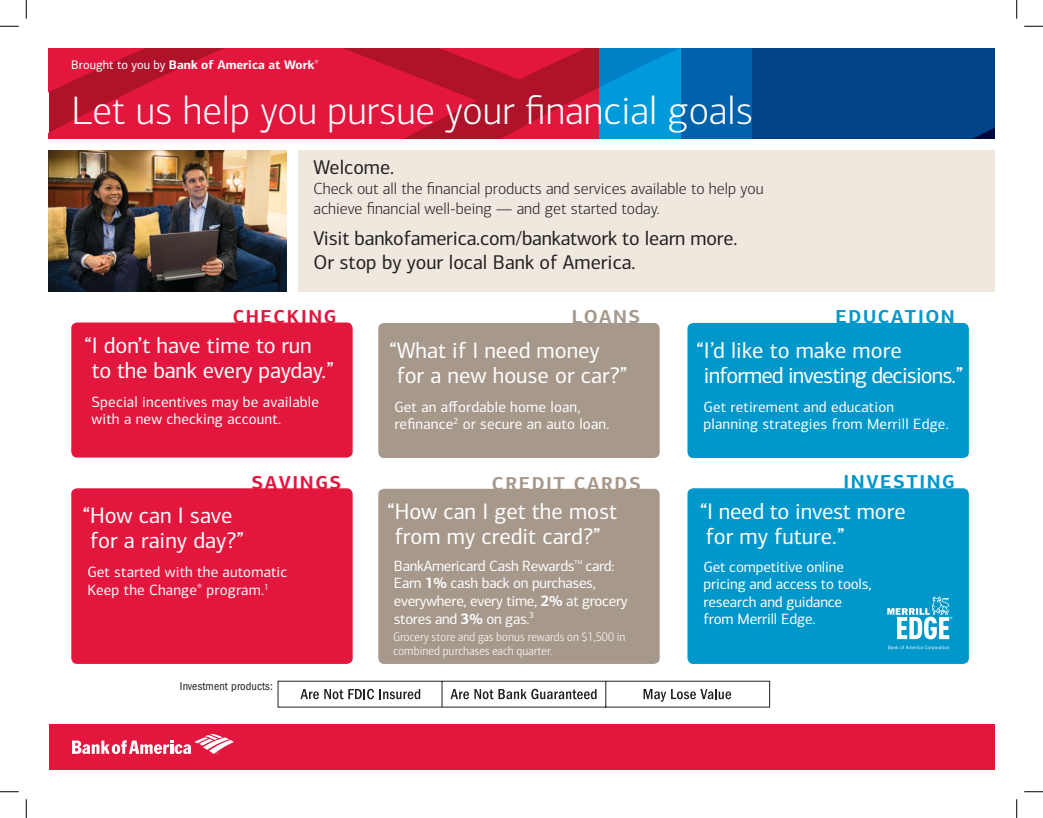
<style>
.page{position:relative;width:1043px;height:818px;background:#fff}
.page>*{position:absolute;margin:0;border:0;box-sizing:border-box;transform-origin:0 0}
.t1{font:300 40px "Connections";color:#fff}
.t2{font:22.5px/25px "Connections";color:#fff}
.t3{font:22.5px/25px "Connections";letter-spacing:-.04em;color:#fff}
.t4{font:20px/23.8px "Connections";letter-spacing:-.01em;color:#231f20}
.t5{font:700 18.75px "Connections";letter-spacing:.085em;color:#0097cb}
.t6{font:700 18.75px "Connections";letter-spacing:.085em;color:#a6988b}
.t7{font:700 18.75px "Connections";letter-spacing:.085em;color:#e3173e}
.t8{font:300 16.25px/20px "Connections";color:#231f20}
.t9{font:15px/17.5px "Connections";letter-spacing:.01em;color:#fff}
.t10{font:15px/17.5px "Connections";letter-spacing:-.02em;color:#fff}
.t11{font:15px/17.5px "Connections";letter-spacing:-.01em;color:#fff}
.t12{font:300 12.5px/13.8px "Connections Cond";letter-spacing:.01em;color:#fff}
.t13{font:700 12.5px "Connections";color:#fff}
.t14{font:condensed 11.88px "ITC Franklin Gothic Std";letter-spacing:.01em;color:#231f20}
.t15{font:5.88px "Connections";color:#fff}
.s1{font-weight:400}
.s2{font-weight:700}
</style>
<div class="page">
<svg style="left:49px;top:49px;width:550px;height:90px;background:#d11537"></svg>
<svg style="left:599px;top:49px;width:395px;height:90px;background:#00599d"></svg>
<div style="left:49px;top:724px;width:945px;height:45px;background:#e3173e"></div>
<svg style="left:72px;top:734px;width:162px;height:20px"></svg>
<img style="left:49px;top:150px;width:237px;height:142px">
<div style="left:298px;top:150px;width:696px;height:142px;background:#eee8df"></div>
<div style="left:71px;top:322px;width:281px;height:135px;background:#e3173e;border-radius:6px"></div>
<div style="left:378px;top:323px;width:281px;height:135px;background:#a6988b;border-radius:6px"></div>
<div style="left:71px;top:488px;width:281px;height:176px;background:#e3173e;border-radius:6px"></div>
<div style="left:687px;top:323px;width:281px;height:135px;background:#0097cb;border-radius:6px"></div>
<svg style="left:278px;top:680px;width:492px;height:27px"></svg>
<div style="left:378px;top:488px;width:281px;height:176px;background:#a6988b;border-radius:6px"></div>
<div style="left:687px;top:488px;width:281px;height:176px;background:#0097cb;border-radius:6px"></div>
<svg style="left:888px;top:645px;width:61px;height:5px"></svg>
<svg style="left:887px;top:596px;width:65px;height:43px"></svg>
<svg style="left:0;top:25px;width:19px;height:2px"></svg>
<svg style="left:1024px;top:25px;width:18px;height:2px"></svg>
<svg style="left:0;top:791px;width:19px;height:1px"></svg>
<svg style="left:1024px;top:791px;width:18px;height:1px"></svg>
<svg style="left:25px;top:0;width:2px;height:19px"></svg>
<svg style="left:25px;top:799px;width:2px;height:19px"></svg>
<svg style="left:1016px;top:0;width:1px;height:19px"></svg>
<svg style="left:1016px;top:799px;width:1px;height:19px"></svg>
<p class="t13" style="left:71px;top:57px;width:249px"><span class="s1">Brought to you by</span> Bank of America at Work<sup>®</sup></p>
<h1 class="t1" style="left:71px;top:88px;width:683px">Let us help you pursue your financial goals</h1>
<h3 class="t4" style="left:313px;top:155px;width:82px">Welcome.</h3>
<p class="t8" style="left:313px;top:178px;width:451px">Check out all the financial products and services available to help you achieve financial well-being — and get started today.</p>
<h3 class="t4" style="left:313px;top:226px;width:425px">Visit bankofamerica.com/bankatwork to learn more.<br>Or stop by your local Bank of America.</h3>
<p class="t7" style="left:233px;top:305px;width:105px">CHECKING</p>
<h2 class="t2" style="left:92px;top:333px;width:243px;text-indent:-8px">“I don’t have time to run to the bank every payday.”</h2>
<p class="t9" style="left:92px;top:393px;width:229px">Special incentives may be available with a new checking account.</p>
<p class="t6" style="left:571px;top:305px;width:70px">LOANS</p>
<h2 class="t2" style="left:397px;top:338px;width:232px;text-indent:-8px">“What if I need money for a new house or car?”</h2>
<p class="t9" style="left:394px;top:398px;width:217px">Get an affordable home loan, refinance<sup>2</sup> or secure an auto loan.</p>
<p class="t5" style="left:835px;top:305px;width:121px">EDUCATION</p>
<h2 class="t3" style="left:704px;top:338px;width:261px;text-indent:-8px">“I’d like to make more informed investing decisions.”</h2>
<p class="t9" style="left:703px;top:398px;width:247px">Get retirement and education planning strategies from Merrill Edge.</p>
<p class="t7" style="left:251px;top:470px;width:91px">SAVINGS</p>
<h2 class="t2" style="left:82px;top:503px;width:163px;text-align:center">“How can I save for a rainy day?”</h2>
<p class="t9" style="left:87px;top:563px;width:202px">Get started with the automatic<br>Keep the Change<sup>®</sup> program.<sup>1</sup></p>
<p class="t6" style="left:492px;top:471px;width:150px">CREDIT CARDS</p>
<h2 class="t2" style="left:387px;top:499px;width:232px;text-align:center">“How can I get the most from my credit card?”</h2>
<p class="t10" style="left:394px;top:557px;width:182px">BankAmericard Cash Rewards</p>
<p class="t15" style="left:574px;top:559px;width:9px">TM</p>
<p class="t10" style="left:394px;top:557px;width:235px;text-indent:192px">card:<br>Earn <span class="s2">1%</span> cash back on purchases, everywhere, every time, <span class="s2">2%</span> at grocery stores and <span class="s2">3%</span> on gas.<sup>3</sup></p>
<p class="t12" style="left:393px;top:630px;width:233px">Grocery store and gas bonus rewards on $1,500 in combined purchases each quarter.</p>
<p class="t5" style="left:843px;top:470px;width:113px">INVESTING</p>
<h2 class="t2" style="left:699px;top:498px;width:207px">“I need to invest more for my future.”</h2>
<p class="t11" style="left:703px;top:557px;width:169px">Get competitive online pricing and access to tools, research and guidance from Merrill Edge.</p>
<p class="t14" style="left:180px;top:679px;width:94px">Investment products:</p>
</div>
